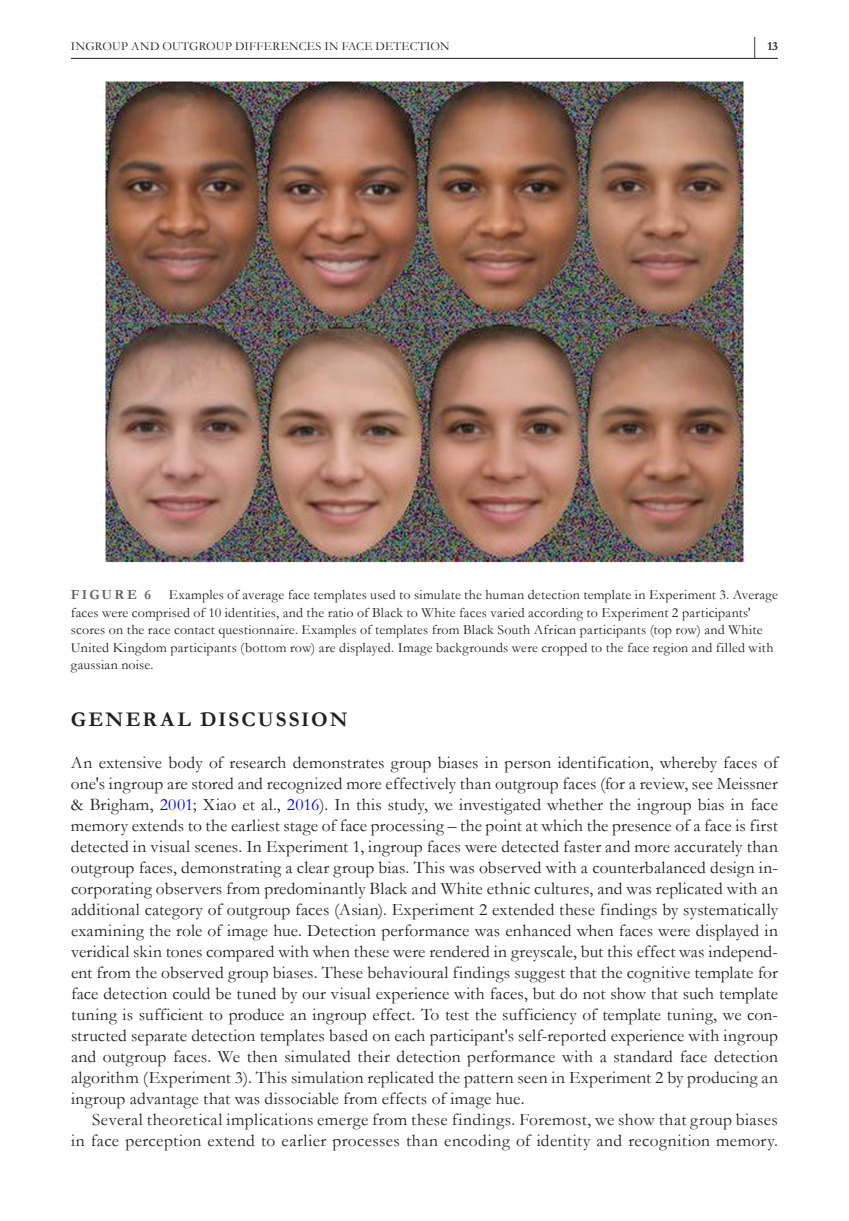
<style>
.page{position:relative;width:849px;height:1221px;background:#fff}
.page>*{position:absolute;margin:0;border:0;box-sizing:border-box;transform-origin:0 0}
.t1{font:700 21px "Garamond";letter-spacing:.095em;color:#231f20}
.t2{font:17.5px/21px "Garamond";letter-spacing:.02em;color:#231f20;text-align:justify}
.t3{font:14px/17.5px "Garamond";letter-spacing:.015em;color:#231f20}
.t4{font:700 14px "Garamond";letter-spacing:.16em;color:#636366}
.t5{font:12.25px "Garamond";letter-spacing:.025em;color:#231f20}
.t6{font:700 12.25px "Garamond";color:#231f20}
.s1{font-size:23.62px}
.s2{color:#00f}
</style>
<div class="page">
<hr style="left:71px;top:58px;width:706px;height:1px;background:#231f20">
<img style="left:105px;top:81px;width:639px;height:482px">
<p class="t5" style="left:71px;top:42px;width:380px">INGROUP AND OUTGROUP DIFFERENCES IN FACE DETECTION</p>
<p class="t6" style="left:751px;top:42px;width:28px"><span class="s1">|</span> 13</p>
<p class="t3" style="left:71px;top:587px;width:708px;text-indent:98px">Examples of average face templates used to simulate the human detection template in Experiment 3. Average faces were comprised of 10 identities, and the ratio of Black to White faces varied according to Experiment 2 participants' scores on the race contact questionnaire. Examples of templates from Black South African participants (top row) and White United Kingdom participants (bottom row) are displayed. Image backgrounds were cropped to the face region and filled with gaussian noise.</p>
<p class="t4" style="left:71px;top:590px;width:81px">FIGURE 6</p>
<p class="t1" style="left:71px;top:712px;width:278px">GENERAL DISCUSSION</p>
<p class="t2" style="left:71px;top:753px;width:708px">An extensive body of research demonstrates group biases in person identification, whereby faces of one's ingroup are stored and recognized more effectively than outgroup faces (for a review, see Meissner &amp; Brigham, <span class="s2">2001</span>; Xiao et al., <span class="s2">2016</span>). In this study, we investigated whether the ingroup bias in face memory extends to the earliest stage of face processing – the point at which the presence of a face is first detected in visual scenes. In Experiment 1, ingroup faces were detected faster and more accurately than outgroup faces, demonstrating a clear group bias. This was observed with a counterbalanced design in&shy;corporating observers from predominantly Black and White ethnic cultures, and was replicated with an additional category of outgroup faces (Asian). Experiment 2 extended these findings by systematically examining the role of image hue. Detection performance was enhanced when faces were displayed in veridical skin tones compared with when these were rendered in greyscale, but this effect was independ&shy;ent from the observed group biases. These behavioural findings suggest that the cognitive template for face detection could be tuned by our visual experience with faces, but do not show that such template tuning is sufficient to produce an ingroup effect. To test the sufficiency of template tuning, we con&shy;structed separate detection templates based on each participant's self- reported experience with ingroup and outgroup faces. We then simulated their detection performance with a standard face detection algorithm (Experiment 3). This simulation replicated the pattern seen in Experiment 2 by producing an ingroup advantage that was dissociable from effects of image hue.</p>
<p class="t2" style="left:71px;top:1110px;width:708px;text-align:right">Several theoretical implications emerge from these findings. Foremost, we show that group biases<br>in face perception extend to earlier processes than encoding of identity and recognition memory.</p>
</div>
